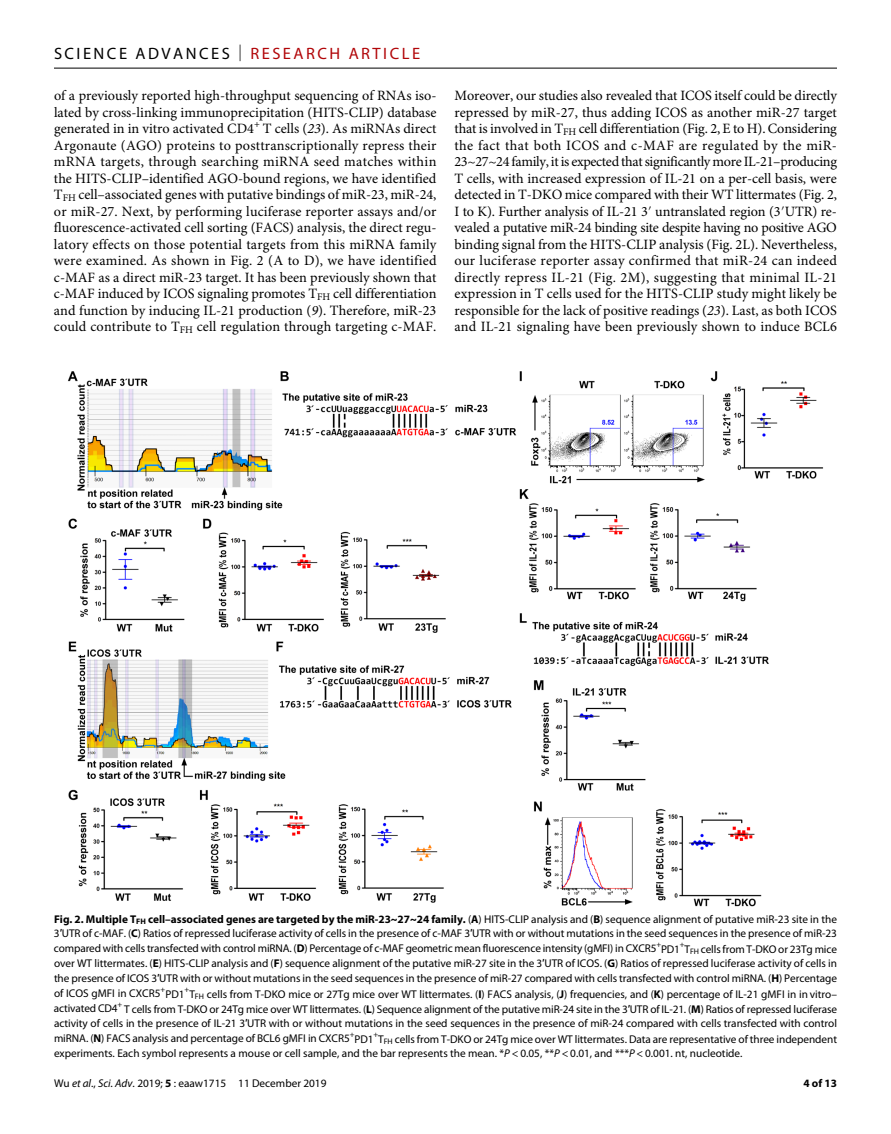
<style>
.page{position:relative;width:891px;height:1134px;background:#fff}
.page>*{position:absolute;margin:0;border:0;box-sizing:border-box;transform-origin:0 0}
.t1{font:16.5px "Myriad Pro";letter-spacing:.15em;color:#000}
.t2{font:14.25px/16.5px "Minion Pro";letter-spacing:.01em;color:#000;text-align:justify}
.t3{font:11.25px/15px "Myriad Pro";color:#000;text-align:justify}
.t4{font:700 11.25px "Myriad Pro";color:#000}
.s1{font-weight:300}
.s2{color:#b10508}
.s3{font-style:italic}
.s4{font-weight:700}
</style>
<div class="page">
<hr style="left:54px;top:68px;width:783px;height:1px;background:#000">
<img style="left:68px;top:371px;width:755px;height:535px">
<p class="t1" style="left:54px;top:40px;width:368px">SCIENCE ADVANCES <span class="s1">|</span> <span class="s2">RESEARCH ARTICLE</span></p>
<p class="t2" style="left:54px;top:89px;width:384px">of a previously reported high-throughput sequencing of RNAs iso&shy;lated by cross-linking immunoprecipitation (HITS-CLIP) database generated in in vitro activated CD4<sup>+</sup> T cells (<span class="s3">23</span>). As miRNAs direct Argonaute (AGO) proteins to posttranscriptionally repress their mRNA targets, through searching miRNA seed matches within the HITS-CLIP–identified AGO-bound regions, we have identified T<sub>FH</sub> cell–associated genes with putative bindings of miR-23, miR-24, or miR-27. Next, by performing luciferase reporter assays and/or fluorescence-activated cell sorting (FACS) analysis, the direct regu&shy;latory effects on those potential targets from this miRNA family were examined. As shown in Fig. 2 (A to D), we have identified c-MAF as a direct miR-23 target. It has been previously shown that c-MAF induced by ICOS signaling promotes T<sub>FH</sub> cell differentiation and function by inducing IL-21 production (<span class="s3">9</span>). Therefore, miR-23 could contribute to T<sub>FH</sub> cell regulation through targeting c-MAF.</p>
<p class="t2" style="left:454px;top:89px;width:384px">Moreover, our studies also revealed that ICOS itself could be directly repressed by miR-27, thus adding ICOS as another miR-27 target that is involved in T<sub>FH</sub> cell differentiation (Fig. 2, E to H). Considering the fact that both ICOS and c-MAF are regulated by the miR-23~27~24 family, it is expected that significantly more IL-21–producing T cells, with increased expression of IL-21 on a per-cell basis, were detected in T-DKO mice compared with their WT littermates (Fig. 2, I to K). Further analysis of IL-21 3′ untranslated region (3′UTR) re&shy;vealed a putative miR-24 binding site despite having no positive AGO binding signal from the HITS-CLIP analysis (Fig. 2L). Nevertheless, our luciferase reporter assay confirmed that miR-24 can indeed directly repress IL-21 (Fig. 2M), suggesting that minimal IL-21 expression in T cells used for the HITS-CLIP study might likely be responsible for the lack of positive readings (<span class="s3">23</span>). Last, as both ICOS and IL-21 signaling have been previously shown to induce BCL6</p>
<p class="t3" style="left:54px;top:911px;width:785px"><span class="s4">Fig. 2. Multiple T</span><sub>FH</sub> <span class="s4">cell–associated genes are targeted by the miR-23~27~24 family.</span> (<span class="s4">A</span>) HITS-CLIP analysis and (<span class="s4">B</span>) sequence alignment of putative miR-23 site in the 3′UTR of c-MAF. (<span class="s4">C</span>) Ratios of repressed luciferase activity of cells in the presence of c-MAF 3′UTR with or without mutations in the seed sequences in the presence of miR-23 compared with cells transfected with control miRNA. (<span class="s4">D</span>) Percentage of c-MAF geometric mean fluorescence intensity (gMFI) in CXCR5<sup>+</sup>PD1<sup>+</sup>T<sub>FH</sub> cells from T-DKO or 23Tg mice over WT littermates. (<span class="s4">E</span>) HITS-CLIP analysis and (<span class="s4">F</span>) sequence alignment of the putative miR-27 site in the 3′UTR of ICOS. (<span class="s4">G</span>) Ratios of repressed luciferase activity of cells in the presence of ICOS 3′UTR with or without mutations in the seed sequences in the presence of miR-27 compared with cells transfected with control miRNA. (<span class="s4">H</span>) Percentage of ICOS gMFI in CXCR5<sup>+</sup>PD1<sup>+</sup>T<sub>FH</sub> cells from T-DKO mice or 27Tg mice over WT littermates. (<span class="s4">I</span>) FACS analysis, (<span class="s4">J</span>) frequencies, and (<span class="s4">K</span>) percentage of IL-21 gMFI in in vitro– activated CD4<sup>+</sup> T cells from T-DKO or 24Tg mice over WT littermates. (<span class="s4">L</span>) Sequence alignment of the putative miR-24 site in the 3′UTR of IL-21. (<span class="s4">M</span>) Ratios of repressed luciferase activity of cells in the presence of IL-21 3′UTR with or without mutations in the seed sequences in the presence of miR-24 compared with cells transfected with control miRNA. (<span class="s4">N</span>) FACS analysis and percentage of BCL6 gMFI in CXCR5<sup>+</sup>PD1<sup>+</sup>T<sub>FH</sub> cells from T-DKO or 24Tg mice over WT littermates. Data are representative of three independent experiments. Each symbol represents a mouse or cell sample, and the bar represents the mean. *<span class="s3">P</span> &lt; 0.05, **<span class="s3">P</span> &lt; 0.01, and ***<span class="s3">P</span> &lt; 0.001. nt, nucleotide.</p>
<p class="t3" style="left:54px;top:1076px;width:274px">Wu <span class="s3">et al</span>., <span class="s3">Sci. Adv.</span> 2019; <span class="s4">5</span> : eaaw1715 11 December 2019</p>
<p class="t4" style="left:803px;top:1074px;width:35px">4 of 13</p>
</div>
